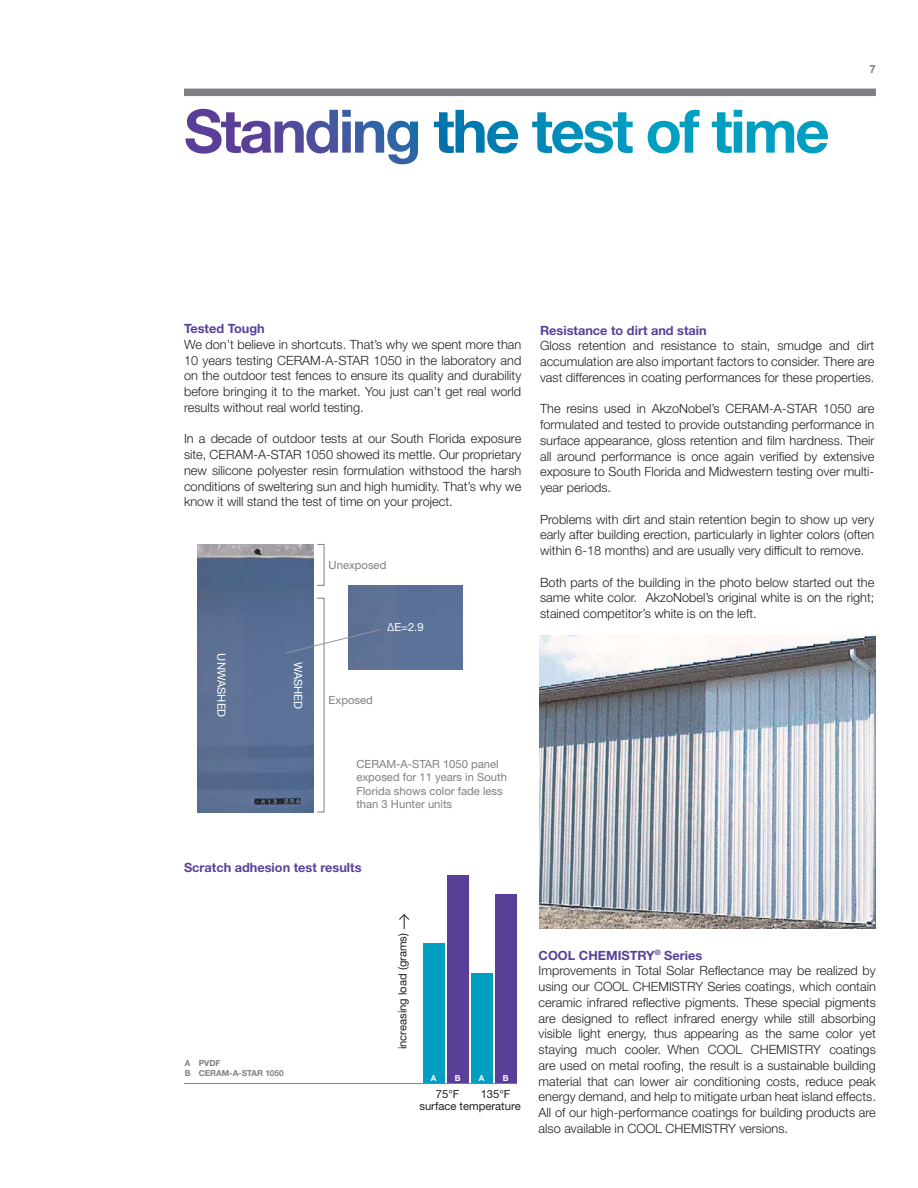
<style>
.page{position:relative;width:918px;height:1188px;background:#fff}
.page>*{position:absolute;margin:0;border:0;box-sizing:border-box;transform-origin:0 0}
.t1{font:300 12.75px/15.8px "Helvetica Neue LT Std";color:#231f20;text-align:justify}
.t2{font:700 12.75px "Helvetica Neue LT Std";color:#5a4099}
.t3{font:11.25px/13.5px "Helvetica Neue LT Std";color:#807f83}
.t4{font:11.25px/12px "Helvetica Neue LT Std";color:#231f20}
.t5{font:11.25px "Helvetica Neue LT Std";color:#fff}
.t6{font:700 11.25px "Helvetica Neue LT Std";color:#807f83}
.t7{font:700 8.25px/9.9px "Helvetica Neue LT Std";color:#807f83}
.t8{font:700 8.25px "Helvetica Neue LT Std";color:#fff}
.s1{font-weight:700;color:#5a4099}
</style>
<div class="page">
<div style="left:184px;top:89px;width:692px;height:7px;background:#807f83"></div>
<svg style="left:185px;top:109px;width:428px;height:55px"></svg>
<img style="left:198px;top:545px;width:116px;height:268px">
<div style="left:348px;top:585px;width:114px;height:84px;background:#5b7297"></div>
<img style="left:539px;top:635px;width:336px;height:294px">
<div style="left:423px;top:943px;width:21px;height:140px;background:#009fc2"></div>
<div style="left:447px;top:875px;width:22px;height:208px;background:#5a3f99"></div>
<div style="left:471px;top:973px;width:22px;height:110px;background:#009fc2"></div>
<div style="left:495px;top:894px;width:22px;height:190px;background:#5a3f99"></div>
<hr style="left:184px;top:1083px;width:333px;height:1px;background:#807f83">
<svg style="left:399px;top:914px;width:11px;height:15px"></svg>
<svg style="left:284px;top:629px;width:96px;height:25px"></svg>
<p class="t6" style="left:870px;top:65px;width:8px">7</p>
<p class="t2" style="left:184px;top:324px;width:82px">Tested Tough</p>
<p class="t1" style="left:184px;top:338px;width:339px">We don’t believe in shortcuts. That’s why we spent more than 10 years testing CERAM-A-STAR 1050 in the laboratory and on the outdoor test fences to ensure its quality and durability before bringing it to the market. You just can’t get real world results without real world testing.</p>
<p class="t1" style="left:184px;top:433px;width:339px">In a decade of outdoor tests at our South Florida exposure site, CERAM-A-STAR 1050 showed its mettle. Our proprietary new silicone polyester resin formulation withstood the harsh conditions of sweltering sun and high humidity. That’s why we know it will stand the test of time on your project.</p>
<p class="t3" style="left:329px;top:559px;width:59px">Unexposed</p>
<p class="t5" style="left:226px;top:653px;width:65px;rotate:90deg">UNWASHED</p>
<p class="t5" style="left:302px;top:662px;width:49px;rotate:90deg">WASHED</p>
<p class="t5" style="left:387px;top:623px;width:38px">ΔE=2.9</p>
<p class="t3" style="left:329px;top:694px;width:46px">Exposed</p>
<p class="t3" style="left:356px;top:759px;width:152px">CERAM-A-STAR 1050 panel exposed for 11 years in South<br>Florida shows color fade less than 3 Hunter units</p>
<p class="t2" style="left:540px;top:326px;width:168px">Resistance to dirt and stain</p>
<p class="t1" style="left:540px;top:340px;width:336px">Gloss retention and resistance to stain, smudge and dirt accumulation are also important factors to consider. There are vast differences in coating performances for these properties.</p>
<p class="t1" style="left:540px;top:403px;width:336px">The resins used in AkzoNobel’s CERAM-A-STAR 1050 are formulated and tested to provide outstanding performance in surface appearance, gloss retention and film hardness. Their all around performance is once again verified by extensive exposure to South Florida and Midwestern testing over multi&shy;year periods.</p>
<p class="t1" style="left:540px;top:513px;width:336px">Problems with dirt and stain retention begin to show up very early after building erection, particularly in lighter colors (often within 6-18 months) and are usually very difficult to remove.</p>
<p class="t1" style="left:540px;top:576px;width:336px">Both parts of the building in the photo below started out the same white color. AkzoNobel’s original white is on the right; stained competitor’s white is on the left.</p>
<p class="t2" style="left:184px;top:863px;width:179px">Scratch adhesion test results</p>
<p class="t7" style="left:185px;top:1059px;width:100px">A PVDF<br>B CERAM-A-STAR 1050</p>
<p class="t4" style="left:398px;top:1049px;width:118px;rotate:-90deg">increasing load (grams)</p>
<p class="t8" style="left:431px;top:1075px;width:7px">A</p>
<p class="t8" style="left:455px;top:1075px;width:7px">B</p>
<p class="t8" style="left:479px;top:1075px;width:7px">A</p>
<p class="t8" style="left:503px;top:1075px;width:7px">B</p>
<p class="t4" style="left:419px;top:1090px;width:103px;text-indent:61px">135°F surface temperature</p>
<p class="t4" style="left:436px;top:1090px;width:25px">75°F</p>
<p class="t1" style="left:539px;top:949px;width:339px;text-align:left"><span class="s1">COOL CHEMISTRY</span><sup>®</sup> <span class="s1">Series<br></span>Improvements in Total Solar Reflectance may be realized by using our COOL CHEMISTRY Series coatings, which contain ceramic infrared reflective pigments. These special pigments are designed to reflect infrared energy while still absorbing visible light energy, thus appearing as the same color yet staying much cooler. When COOL CHEMISTRY coatings are used on metal roofing, the result is a sustainable building material that can lower air conditioning costs, reduce peak energy demand, and help to mitigate urban heat island effects.<br>All of our high-performance coatings for building products are also available in COOL CHEMISTRY versions.</p>
</div>
